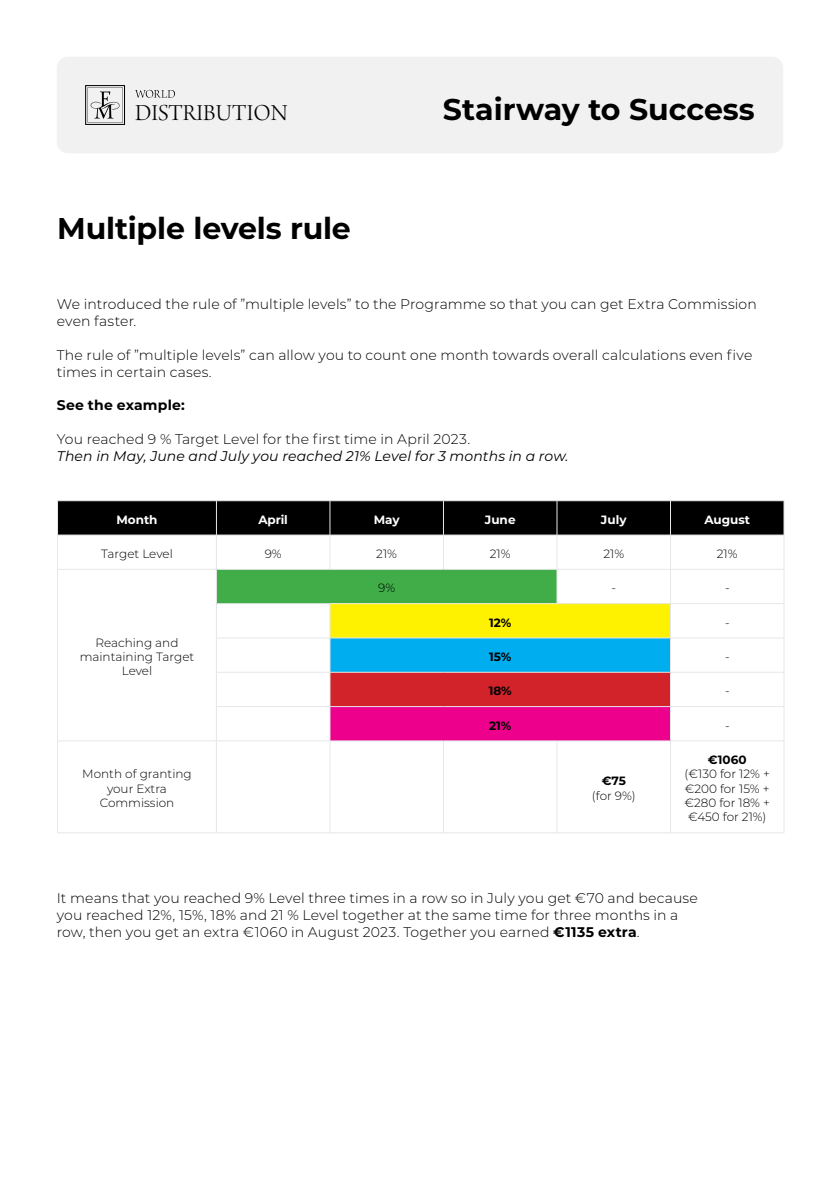
<style>
.page{position:relative;width:840px;height:1191px;background:#fff}
.page>*{position:absolute;margin:0;border:0;box-sizing:border-box;transform-origin:0 0}
.t1{font:700 30px "Montserrat";letter-spacing:-.005em;color:#000}
.t2{font:24.2px "Arno Pro Light Display";color:#000}
.t3{font:300 14px/16.8px "Montserrat";letter-spacing:.01em;color:#000}
.t4{font:italic 14px "Montserrat";letter-spacing:.01em;color:#000}
.t5{font:700 14px "Montserrat";letter-spacing:.015em;color:#000}
.t6{font:300 12px/14.4px "Montserrat";color:#000;text-align:center}
.t7{font:700 12px "Montserrat";color:#fff}
.t8{font:700 12px "Montserrat";color:#000}
.s1{font-weight:700}
</style>
<div class="page">
<div style="left:57px;top:57px;width:725px;height:96px;background:#f1f1f2;border-radius:11px"></div>
<div style="left:58px;top:501px;width:725px;height:34px;background:#000"></div>
<div style="left:216px;top:569px;width:340px;height:34px;background:#41ad49"></div>
<div style="left:330px;top:603px;width:340px;height:35px;background:#fff200"></div>
<div style="left:330px;top:638px;width:340px;height:34px;background:#00aeef"></div>
<div style="left:330px;top:672px;width:340px;height:34px;background:#d2232a"></div>
<div style="left:330px;top:706px;width:340px;height:35px;background:#ec008c"></div>
<hr style="left:57px;top:500px;width:159px;height:1px;background:#e6e7e8">
<hr style="left:57px;top:501px;width:1px;height:34px;background:#e6e7e8">
<hr style="left:216px;top:500px;width:114px;height:1px;background:#e6e7e8">
<hr style="left:216px;top:501px;width:1px;height:34px;background:#e6e7e8">
<hr style="left:330px;top:500px;width:113px;height:1px;background:#e6e7e8">
<hr style="left:329px;top:501px;width:1px;height:34px;background:#e6e7e8">
<hr style="left:443px;top:500px;width:113px;height:1px;background:#e6e7e8">
<hr style="left:443px;top:501px;width:1px;height:34px;background:#e6e7e8">
<hr style="left:556px;top:500px;width:114px;height:1px;background:#e6e7e8">
<hr style="left:556px;top:501px;width:1px;height:34px;background:#e6e7e8">
<hr style="left:670px;top:500px;width:113px;height:1px;background:#e6e7e8">
<hr style="left:669px;top:501px;width:1px;height:34px;background:#e6e7e8">
<hr style="left:783px;top:501px;width:1px;height:34px;background:#e6e7e8">
<hr style="left:57px;top:535px;width:159px;height:1px;background:#e6e7e8">
<hr style="left:57px;top:535px;width:1px;height:34px;background:#e6e7e8">
<hr style="left:216px;top:535px;width:114px;height:1px;background:#e6e7e8">
<hr style="left:216px;top:535px;width:1px;height:34px;background:#e6e7e8">
<hr style="left:330px;top:535px;width:113px;height:1px;background:#e6e7e8">
<hr style="left:329px;top:535px;width:1px;height:34px;background:#e6e7e8">
<hr style="left:443px;top:535px;width:113px;height:1px;background:#e6e7e8">
<hr style="left:443px;top:535px;width:1px;height:34px;background:#e6e7e8">
<hr style="left:556px;top:535px;width:114px;height:1px;background:#e6e7e8">
<hr style="left:556px;top:535px;width:1px;height:34px;background:#e6e7e8">
<hr style="left:670px;top:535px;width:113px;height:1px;background:#e6e7e8">
<hr style="left:669px;top:535px;width:1px;height:34px;background:#e6e7e8">
<hr style="left:783px;top:535px;width:1px;height:34px;background:#e6e7e8">
<hr style="left:57px;top:569px;width:159px;height:1px;background:#e6e7e8">
<hr style="left:57px;top:569px;width:1px;height:34px;background:#e6e7e8">
<hr style="left:216px;top:569px;width:114px;height:1px;background:#e6e7e8">
<hr style="left:216px;top:569px;width:1px;height:34px;background:#e6e7e8">
<hr style="left:330px;top:569px;width:113px;height:1px;background:#e6e7e8">
<hr style="left:443px;top:569px;width:113px;height:1px;background:#e6e7e8">
<hr style="left:556px;top:569px;width:114px;height:1px;background:#e6e7e8">
<hr style="left:556px;top:569px;width:1px;height:34px;background:#e6e7e8">
<hr style="left:670px;top:569px;width:113px;height:1px;background:#e6e7e8">
<hr style="left:669px;top:569px;width:1px;height:34px;background:#e6e7e8">
<hr style="left:783px;top:569px;width:1px;height:34px;background:#e6e7e8">
<hr style="left:57px;top:603px;width:1px;height:35px;background:#e6e7e8">
<hr style="left:216px;top:603px;width:114px;height:1px;background:#e6e7e8">
<hr style="left:216px;top:604px;width:1px;height:33px;background:#e6e7e8">
<hr style="left:330px;top:603px;width:113px;height:1px;background:#e6e7e8">
<hr style="left:329px;top:604px;width:1px;height:33px;background:#e6e7e8">
<hr style="left:443px;top:603px;width:113px;height:1px;background:#e6e7e8">
<hr style="left:556px;top:603px;width:114px;height:1px;background:#e6e7e8">
<hr style="left:670px;top:603px;width:113px;height:1px;background:#e6e7e8">
<hr style="left:669px;top:604px;width:1px;height:33px;background:#e6e7e8">
<hr style="left:783px;top:604px;width:1px;height:33px;background:#e6e7e8">
<hr style="left:57px;top:638px;width:1px;height:34px;background:#e6e7e8">
<hr style="left:216px;top:637px;width:114px;height:1px;background:#e6e7e8">
<hr style="left:216px;top:638px;width:1px;height:34px;background:#e6e7e8">
<hr style="left:330px;top:637px;width:113px;height:1px;background:#e6e7e8">
<hr style="left:329px;top:638px;width:1px;height:34px;background:#e6e7e8">
<hr style="left:443px;top:637px;width:113px;height:1px;background:#e6e7e8">
<hr style="left:556px;top:637px;width:114px;height:1px;background:#e6e7e8">
<hr style="left:670px;top:637px;width:113px;height:1px;background:#e6e7e8">
<hr style="left:669px;top:638px;width:1px;height:34px;background:#e6e7e8">
<hr style="left:783px;top:638px;width:1px;height:34px;background:#e6e7e8">
<hr style="left:57px;top:672px;width:1px;height:34px;background:#e6e7e8">
<hr style="left:216px;top:672px;width:114px;height:1px;background:#e6e7e8">
<hr style="left:216px;top:672px;width:1px;height:34px;background:#e6e7e8">
<hr style="left:330px;top:672px;width:113px;height:1px;background:#e6e7e8">
<hr style="left:329px;top:672px;width:1px;height:34px;background:#e6e7e8">
<hr style="left:443px;top:672px;width:113px;height:1px;background:#e6e7e8">
<hr style="left:556px;top:672px;width:114px;height:1px;background:#e6e7e8">
<hr style="left:670px;top:672px;width:113px;height:1px;background:#e6e7e8">
<hr style="left:669px;top:672px;width:1px;height:34px;background:#e6e7e8">
<hr style="left:783px;top:672px;width:1px;height:34px;background:#e6e7e8">
<hr style="left:57px;top:706px;width:1px;height:34px;background:#e6e7e8">
<hr style="left:216px;top:706px;width:114px;height:1px;background:#e6e7e8">
<hr style="left:216px;top:707px;width:1px;height:33px;background:#e6e7e8">
<hr style="left:330px;top:706px;width:113px;height:1px;background:#e6e7e8">
<hr style="left:329px;top:707px;width:1px;height:33px;background:#e6e7e8">
<hr style="left:443px;top:706px;width:113px;height:1px;background:#e6e7e8">
<hr style="left:556px;top:706px;width:114px;height:1px;background:#e6e7e8">
<hr style="left:670px;top:706px;width:113px;height:1px;background:#e6e7e8">
<hr style="left:669px;top:707px;width:1px;height:33px;background:#e6e7e8">
<hr style="left:783px;top:707px;width:1px;height:33px;background:#e6e7e8">
<hr style="left:57px;top:740px;width:159px;height:1px;background:#e6e7e8">
<hr style="left:57px;top:741px;width:1px;height:91px;background:#e6e7e8">
<hr style="left:216px;top:740px;width:114px;height:1px;background:#e6e7e8">
<hr style="left:216px;top:741px;width:1px;height:91px;background:#e6e7e8">
<hr style="left:330px;top:740px;width:113px;height:1px;background:#e6e7e8">
<hr style="left:329px;top:741px;width:1px;height:91px;background:#e6e7e8">
<hr style="left:443px;top:740px;width:113px;height:1px;background:#e6e7e8">
<hr style="left:443px;top:741px;width:1px;height:91px;background:#e6e7e8">
<hr style="left:556px;top:740px;width:114px;height:1px;background:#e6e7e8">
<hr style="left:556px;top:741px;width:1px;height:91px;background:#e6e7e8">
<hr style="left:670px;top:740px;width:113px;height:1px;background:#e6e7e8">
<hr style="left:669px;top:741px;width:1px;height:91px;background:#e6e7e8">
<hr style="left:783px;top:741px;width:1px;height:91px;background:#e6e7e8">
<hr style="left:57px;top:832px;width:159px;height:1px;background:#e6e7e8">
<hr style="left:216px;top:832px;width:114px;height:1px;background:#e6e7e8">
<hr style="left:330px;top:832px;width:113px;height:1px;background:#e6e7e8">
<hr style="left:443px;top:832px;width:113px;height:1px;background:#e6e7e8">
<hr style="left:556px;top:832px;width:114px;height:1px;background:#e6e7e8">
<hr style="left:670px;top:832px;width:113px;height:1px;background:#e6e7e8">
<svg style="left:85px;top:85px;width:40px;height:40px"></svg>
<svg style="left:135px;top:90px;width:40px;height:8px"></svg>
<h2 class="t2" style="left:135px;top:100px;width:154px">DISTRIBUTION</h2>
<h1 class="t1" style="left:57px;top:207px;width:295px">Multiple levels rule</h1>
<h1 class="t1" style="left:442px;top:87px;width:313px">Stairway to Success</h1>
<p class="t3" style="left:57px;top:295px;width:701px">We introduced the rule of ”multiple levels” to the Programme so that you can get Extra Commission even faster.</p>
<p class="t3" style="left:57px;top:346px;width:696px">The rule of ”multiple levels” can allow you to count one month towards overall calculations even five times in certain cases.</p>
<p class="t5" style="left:57px;top:395px;width:129px">See the example:</p>
<p class="t3" style="left:57px;top:430px;width:415px">You reached 9 % Target Level for the first time in April 2023.</p>
<p class="t4" style="left:57px;top:446px;width:513px">Then in May, June and July you reached 21% Level for 3 months in a row.</p>
<p class="t7" style="left:116px;top:511px;width:43px">Month</p>
<p class="t7" style="left:258px;top:511px;width:31px">April</p>
<p class="t7" style="left:373px;top:511px;width:27px">May</p>
<p class="t7" style="left:484px;top:511px;width:32px">June</p>
<p class="t7" style="left:600px;top:511px;width:27px">July</p>
<p class="t7" style="left:704px;top:511px;width:47px">August</p>
<p class="t6" style="left:101px;top:546px;width:73px">Target Level</p>
<p class="t6" style="left:264px;top:546px;width:19px">9%</p>
<p class="t6" style="left:376px;top:546px;width:22px">21%</p>
<p class="t6" style="left:489px;top:546px;width:22px">21%</p>
<p class="t6" style="left:603px;top:546px;width:22px">21%</p>
<p class="t6" style="left:716px;top:546px;width:22px">21%</p>
<p class="t6" style="left:80px;top:634px;width:116px">Reaching and maintaining Target<br>Level</p>
<p class="t6" style="left:378px;top:580px;width:19px">9%</p>
<p class="t6" style="left:611px;top:580px;width:6px">-</p>
<p class="t6" style="left:724px;top:580px;width:6px">-</p>
<p class="t8" style="left:488px;top:613px;width:24px">12%</p>
<p class="t6" style="left:724px;top:615px;width:6px">-</p>
<p class="t8" style="left:489px;top:648px;width:24px">15%</p>
<p class="t6" style="left:724px;top:649px;width:6px">-</p>
<p class="t8" style="left:488px;top:682px;width:25px">18%</p>
<p class="t6" style="left:724px;top:683px;width:6px">-</p>
<p class="t8" style="left:489px;top:716px;width:24px">21%</p>
<p class="t6" style="left:724px;top:717px;width:6px">-</p>
<p class="t6" style="left:82px;top:766px;width:111px">Month of granting your Extra<br>Commission</p>
<p class="t8" style="left:601px;top:772px;width:26px">€75</p>
<p class="t6" style="left:591px;top:788px;width:45px">(for 9%)</p>
<p class="t8" style="left:707px;top:751px;width:40px">€1060</p>
<p class="t6" style="left:684px;top:766px;width:87px;text-align:justify">(€130 for 12% + €200 for 15% + €280 for 18% + €450 for 21%)</p>
<p class="t3" style="left:57px;top:889px;width:642px">It means that you reached 9% Level three times in a row so in July you get €70 and because you reached 12%, 15%, 18% and 21 % Level together at the same time for three months in a row, then you get an extra €1060 in August 2023. Together you earned <span class="s1">€1135 extra</span>.</p>
</div>
